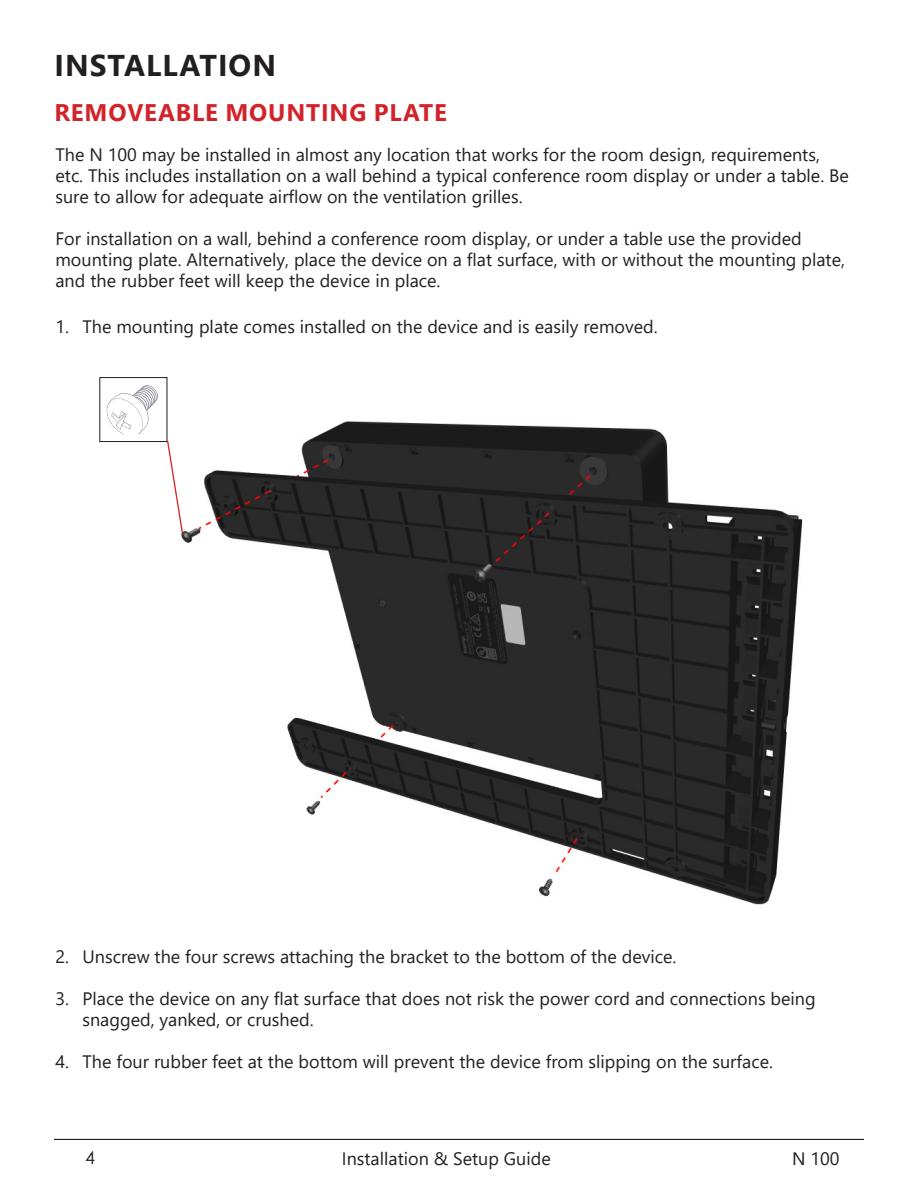
<style>
.page{position:relative;width:918px;height:1188px;background:#fff}
.page>*{position:absolute;margin:0;border:0;box-sizing:border-box;transform-origin:0 0}
.Heading__2__20pt_Bold{font:700 30px "Segoe UI";letter-spacing:.035em;color:#231f20}
.Heading__3__16pt_Bold{font:700 24px "Segoe UI";letter-spacing:.035em;color:#d1232a}
.Footer_12pt{font:18px/21px "Segoe UI";color:#231f20}
.t1{font:18px "Century Gothic";color:#231f20}
</style>
<div class="page">
<hr style="left:54px;top:1139px;width:810px;height:1px;background:#231f20">
<img style="left:167px;top:386px;width:636px;height:519px">
<svg style="left:167px;top:439px;width:17px;height:96px"></svg>
<img style="left:106px;top:385px;width:52px;height:49px">
<div style="left:100px;top:377px;width:67px;height:65px;border:1px solid #231f20"></div>
<p class="Heading__2__20pt_Bold" style="left:55px;top:37px;width:223px">INSTALLATION</p>
<p class="Heading__3__16pt_Bold" style="left:54px;top:90px;width:394px">REMOVEABLE MOUNTING PLATE</p>
<p class="Footer_12pt" style="left:56px;top:142px;width:766px">The N 100 may be installed in almost any location that works for the room design, requirements,</p>
<p class="Footer_12pt" style="left:56px;top:163px;width:795px">etc. This includes installation on a wall behind a typical conference room display or under a table. Be sure to allow for adequate airflow on the ventilation grilles.</p>
<p class="Footer_12pt" style="left:56px;top:226px;width:791px">For installation on a wall, behind a conference room display, or under a table use the provided mounting plate. Alternatively, place the device on a flat surface, with or without the mounting plate, and the rubber feet will keep the device in place.</p>
<p class="Footer_12pt" style="left:56px;top:315px;width:604px">1. The mounting plate comes installed on the device and is easily removed.</p>
<p class="Footer_12pt" style="left:56px;top:945px;width:622px">2. Unscrew the four screws attaching the bracket to the bottom of the device.</p>
<p class="Footer_12pt" style="left:82px;top:987px;width:735px;text-indent:-27px">3. Place the device on any flat surface that does not risk the power cord and connections being snagged, yanked, or crushed.</p>
<p class="Footer_12pt" style="left:56px;top:1050px;width:719px">4. The four rubber feet at the bottom will prevent the device from slipping on the surface.</p>
<p class="t1" style="left:85px;top:1145px;width:11px">4</p>
<p class="Footer_12pt" style="left:342px;top:1147px;width:210px">Installation &amp; Setup Guide</p>
<p class="Footer_12pt" style="left:792px;top:1147px;width:49px">N 100</p>
</div>
